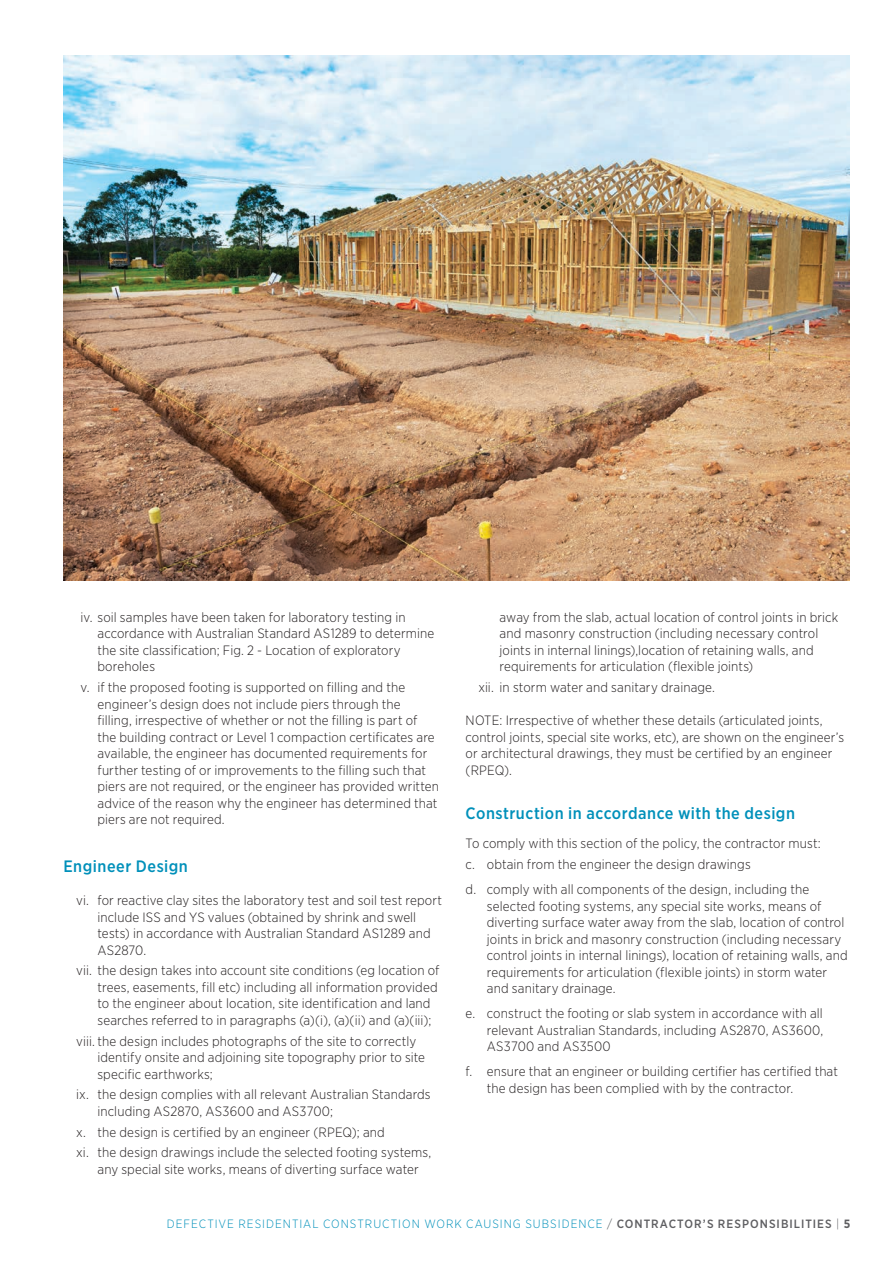
<style>
.page{position:relative;width:893px;height:1263px;background:#fff}
.page>*{position:absolute;margin:0;border:0;box-sizing:border-box;transform-origin:0 0}
.t1{font:500 16.5px "Gotham Narrow";letter-spacing:.03em;color:#0090ba}
.t2{font:300 13.5px/16.5px "Gotham Narrow";letter-spacing:.01em;color:#231f20}
.t3{font:300 12px "Gotham Narrow";letter-spacing:.085em;color:#0090ba}
.s1{color:#52575a}
.s2{font-weight:500;color:#5f5f62}
.s3{color:#5f5f62}
.s4{font-weight:700;color:#5f5f62}
</style>
<div class="page">
<img style="left:64px;top:55px;width:786px;height:525px">
<p class="t2" style="left:98px;top:609px;width:338px;text-indent:-17px">iv. soil samples have been taken for laboratory testing in accordance with Australian Standard AS1289 to determine the site classification; Fig. 2 - Location of exploratory boreholes</p>
<p class="t2" style="left:98px;top:679px;width:343px;text-indent:-17px">v. if the proposed footing is supported on filling and the engineer’s design does not include piers through the<br>filling, irrespective of whether or not the filling is part of the building contract or Level 1 compaction certificates are available, the engineer has documented requirements for further testing of or improvements to the filling such that piers are not required, or the engineer has provided written advice of the reason why the engineer has determined that piers are not required.</p>
<p class="t1" style="left:64px;top:855px;width:126px">Engineer Design</p>
<p class="t2" style="left:98px;top:892px;width:346px;text-indent:-21px">vi. for reactive clay sites the laboratory test and soil test report include ISS and YS values (obtained by shrink and swell tests) in accordance with Australian Standard AS1289 and AS2870.</p>
<p class="t2" style="left:98px;top:962px;width:343px;text-indent:-21px">vii. the design takes into account site conditions (eg location of trees, easements, fill etc) including all information provided to the engineer about location, site identification and land searches referred to in paragraphs (a)(i), (a)(ii) and (a)(iii);</p>
<p class="t2" style="left:98px;top:1032px;width:329px;text-indent:-21px">viii. the design includes photographs of the site to correctly identify onsite and adjoining site topography prior to site specific earthworks;</p>
<p class="t2" style="left:98px;top:1086px;width:335px;text-indent:-21px">ix. the design complies with all relevant Australian Standards including AS2870, AS3600 and AS3700;</p>
<p class="t2" style="left:76px;top:1121px;width:357px;line-height:20.7px">x. the design is certified by an engineer (RPEQ); and<br>xi. the design drawings include the selected footing systems,</p>
<p class="t2" style="left:98px;top:1161px;width:323px">any special site works, means of diverting surface water</p>
<p class="t2" style="left:500px;top:608px;width:340px">away from the slab, actual location of control joints in brick and masonry construction (including necessary control joints in internal linings),location of retaining walls, and requirements for articulation (flexible joints)</p>
<p class="t2" style="left:478px;top:679px;width:238px">xii. in storm water and sanitary drainage.</p>
<p class="t2" style="left:466px;top:712px;width:380px">NOTE: Irrespective of whether these details (articulated joints, control joints, special site works, etc), are shown on the engineer’s or architectural drawings, they must be certified by an engineer (RPEQ).</p>
<p class="t1" style="left:466px;top:803px;width:331px">Construction in accordance with the design</p>
<p class="t2" style="left:466px;top:833px;width:357px;line-height:20.7px">To comply with this section of the policy, the contractor must: c. obtain from the engineer the design drawings</p>
<p class="t2" style="left:487px;top:881px;width:362px;text-indent:-21px">d. comply with all components of the design, including the selected footing systems, any special site works, means of diverting surface water away from the slab, location of control joints in brick and masonry construction (including necessary control joints in internal linings), location of retaining walls, and requirements for articulation (flexible joints) in storm water and sanitary drainage.</p>
<p class="t2" style="left:487px;top:1005px;width:338px;text-align:justify;text-indent:-21px">e. construct the footing or slab system in accordance with all relevant Australian Standards, including AS2870, AS3600, AS3700 and AS3500</p>
<p class="t2" style="left:487px;top:1063px;width:353px;text-indent:-21px">f. ensure that an engineer or building certifier has certified that the design has been complied with by the contractor.</p>
<p class="t3" style="left:167px;top:1216px;width:685px">DEFECTIVE RESIDENTIAL CONSTRUCTION WORK CAUSING SUBSIDENCE <span class="s1">/</span> <span class="s2">CONTRACTOR’S RESPONSIBILITIES</span> <span class="s3">|</span> <span class="s4">5</span></p>
</div>
